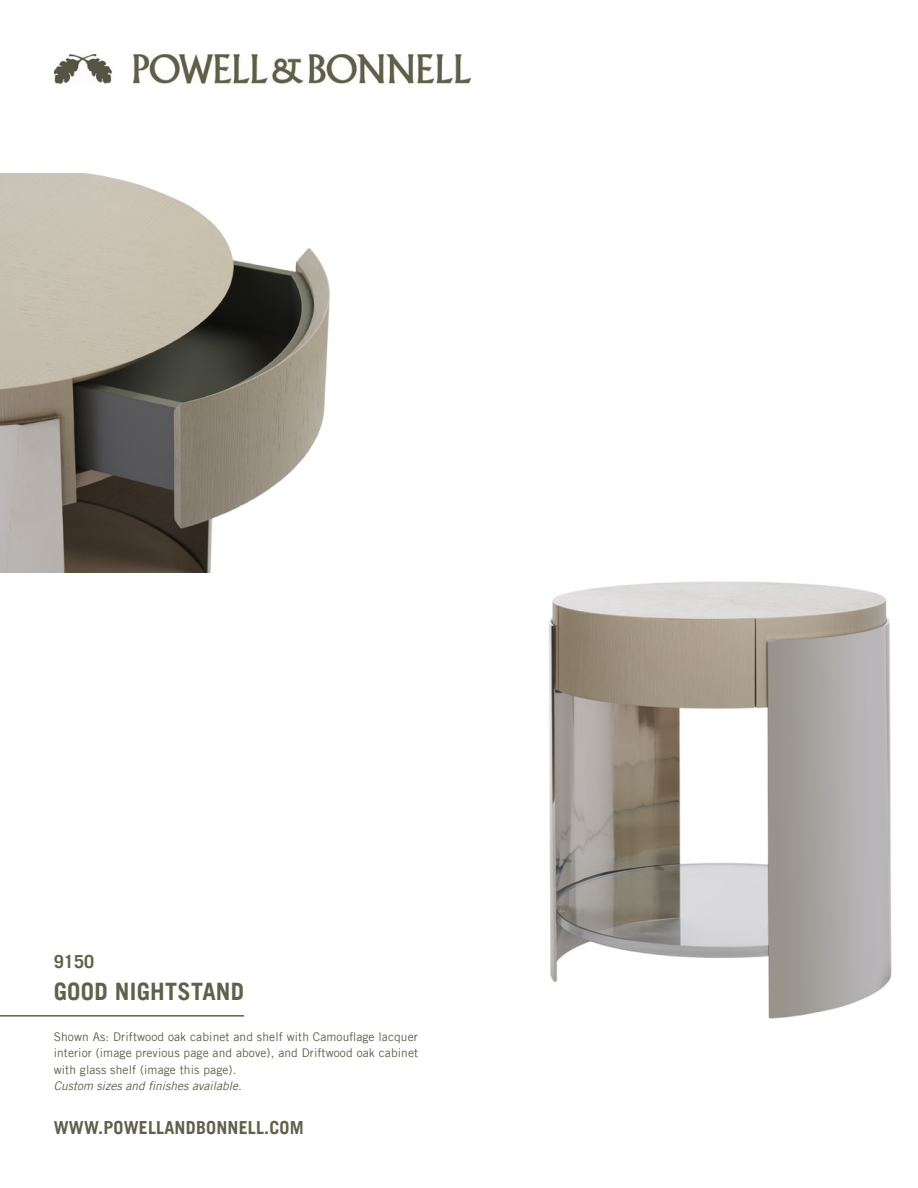
<style>
.page{position:relative;width:918px;height:1188px;background:#fff}
.page>*{position:absolute;margin:0;border:0;box-sizing:border-box;transform-origin:0 0}
.P2_Product_Name{font:700 24px "Trade Gothic LT";letter-spacing:.01em;color:#60614b}
.P2_Product{font:700 18px "Trade Gothic LT";letter-spacing:.01em;color:#60614b}
.P2_Copy{font:12px/16.5px "Trade Gothic LT";letter-spacing:.01em;color:#60614b}
.s1{font-style:italic}
</style>
<div class="page">
<hr style="left:0;top:1015px;width:244px;height:2px;background:#60614b">
<img style="left:134px;top:54px;width:337px;height:30px">
<img style="left:54px;top:54px;width:58px;height:30px">
<img style="left:0;top:174px;width:330px;height:399px">
<img style="left:548px;top:581px;width:344px;height:438px">
<p class="P2_Product" style="left:54px;top:950px;width:42px">9150</p>
<p class="P2_Product_Name" style="left:54px;top:977px;width:192px">GOOD NIGHTSTAND</p>
<p class="P2_Copy" style="left:54px;top:1028px;width:366px">Shown As: Driftwood oak cabinet and shelf with Camouflage lacquer interior (image previous page and above), and Driftwood oak cabinet with glass shelf (image this page).<br><span class="s1">Custom sizes and finishes available.</span></p>
<p class="P2_Product" style="left:54px;top:1117px;width:252px">WWW.POWELLANDBONNELL.COM</p>
</div>
